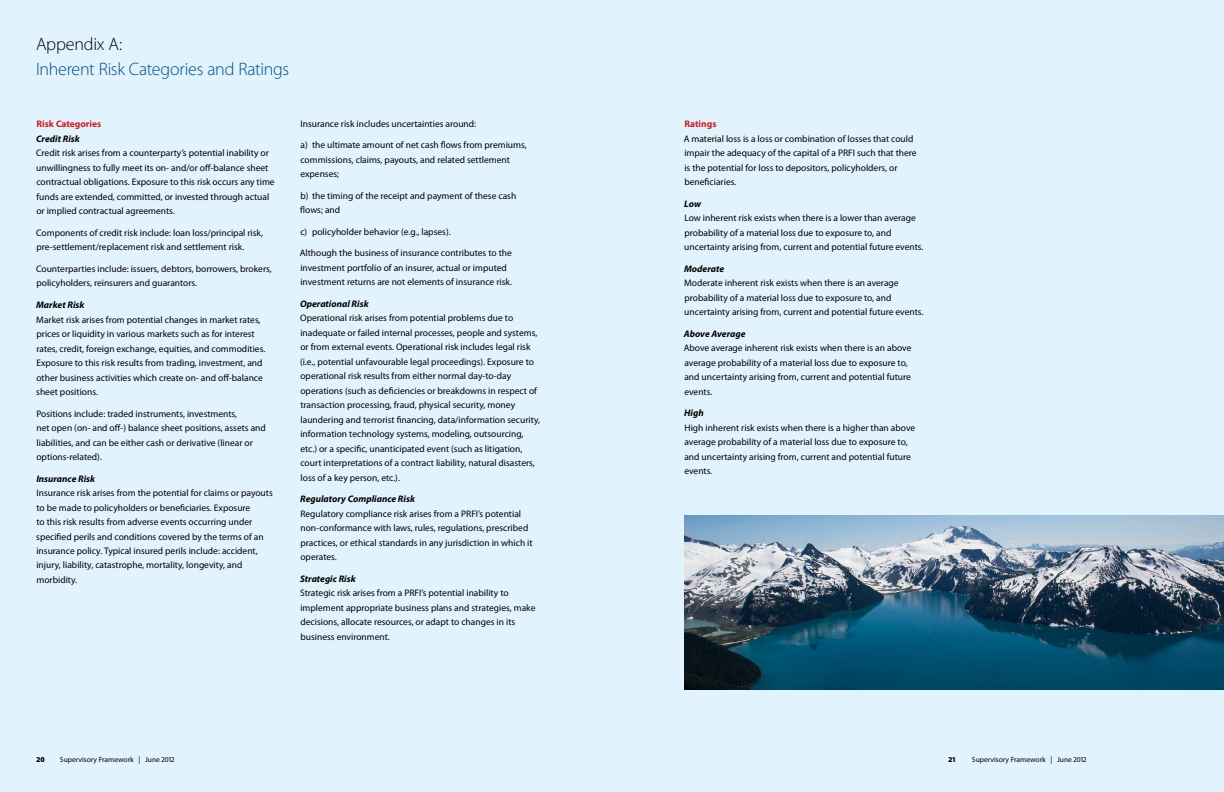
<style>
.page{position:relative;width:1224px;height:792px;background:#fff}
.page>*{position:absolute;margin:0;border:0;box-sizing:border-box;transform-origin:0 0}
.t1{font:300 18px "Myriad Pro";letter-spacing:-.015em;color:#004b8d}
.t2{font:300 18px "Myriad Pro";letter-spacing:-.01em;color:#000}
.t3{font:9.5px/14.5px "Myriad Pro";color:#000}
.t4{font:italic 700 9.5px "Myriad Pro";color:#000}
.t5{font:700 9.5px "Myriad Pro";color:#d71920}
.t6{font:7.5px "Myriad Pro";color:#000}
.t7{font:900 7.5px "Myriad Pro";color:#000}
</style>
<div class="page">
<div style="left:0;top:0;width:612px;height:792px;background:#e1f4fd"></div>
<div style="left:612px;top:0;width:612px;height:792px;background:#e1f4fd"></div>
<img style="left:684px;top:516px;width:540px;height:174px">
<h1 class="t2" style="left:36px;top:33px;width:88px">Appendix A:</h1>
<h1 class="t1" style="left:36px;top:59px;width:255px">Inherent Risk Categories and Ratings</h1>
<p class="t5" style="left:36px;top:118px;width:66px">Risk Categories</p>
<p class="t4" style="left:36px;top:132px;width:45px">Credit Risk</p>
<p class="t3" style="left:36px;top:145px;width:240px">Credit risk arises from a counterparty’s potential inability or unwillingness to fully meet its on- and/or off-balance sheet contractual obligations. Exposure to this risk occurs any time funds are extended, committed, or invested through actual or implied contractual agreements.</p>
<p class="t3" style="left:36px;top:225px;width:229px">Components of credit risk include: loan loss/principal risk, pre-settlement/replacement risk and settlement risk.</p>
<p class="t3" style="left:36px;top:261px;width:237px">Counterparties include: issuers, debtors, borrowers, brokers, policyholders, reinsurers and guarantors.</p>
<p class="t4" style="left:36px;top:299px;width:50px">Market Risk</p>
<p class="t3" style="left:36px;top:312px;width:231px">Market risk arises from potential changes in market rates, prices or liquidity in various markets such as for interest rates, credit, foreign exchange, equities, and commodities.<br>Exposure to this risk results from trading, investment, and other business activities which create on- and off-balance sheet positions.</p>
<p class="t3" style="left:36px;top:406px;width:231px">Positions include: traded instruments, investments,<br>net open (on- and off-) balance sheet positions, assets and liabilities, and can be either cash or derivative (linear or options-related).</p>
<p class="t4" style="left:36px;top:472px;width:60px">Insurance Risk</p>
<p class="t3" style="left:36px;top:485px;width:238px">Insurance risk arises from the potential for claims or payouts to be made to policyholders or beneficiaries. Exposure<br>to this risk results from adverse events occurring under specified perils and conditions covered by the terms of an insurance policy. Typical insured perils include: accident, injury, liability, catastrophe, mortality, longevity, and morbidity.</p>
<p class="t3" style="left:300px;top:116px;width:177px">Insurance risk includes uncertainties around:</p>
<p class="t3" style="left:300px;top:138px;width:228px">a) the ultimate amount of net cash flows from premiums, commissions, claims, payouts, and related settlement expenses;</p>
<p class="t3" style="left:300px;top:188px;width:218px">b) the timing of the receipt and payment of these cash flows; and</p>
<p class="t3" style="left:300px;top:224px;width:152px">c) policyholder behavior (e.g., lapses).</p>
<p class="t3" style="left:300px;top:246px;width:214px">Although the business of insurance contributes to the investment portfolio of an insurer, actual or imputed investment returns are not elements of insurance risk.</p>
<p class="t4" style="left:300px;top:298px;width:70px">Operational Risk</p>
<p class="t3" style="left:300px;top:311px;width:242px">Operational risk arises from potential problems due to inadequate or failed internal processes, people and systems, or from external events. Operational risk includes legal risk (i.e., potential unfavourable legal proceedings). Exposure to operational risk results from either normal day-to-day operations (such as deficiencies or breakdowns in respect of transaction processing, fraud, physical security, money laundering and terrorist financing, data/information security, information technology systems, modeling, outsourcing, etc.) or a specific, unanticipated event (such as litigation, court interpretations of a contract liability, natural disasters, loss of a key person, etc.).</p>
<p class="t4" style="left:300px;top:493px;width:116px">Regulatory Compliance Risk</p>
<p class="t3" style="left:300px;top:506px;width:234px">Regulatory compliance risk arises from a PRFI’s potential non-conformance with laws, rules, regulations, prescribed practices, or ethical standards in any jurisdiction in which it operates.</p>
<p class="t4" style="left:300px;top:573px;width:57px">Strategic Risk</p>
<p class="t3" style="left:300px;top:586px;width:237px">Strategic risk arises from a PRFI’s potential inability to implement appropriate business plans and strategies, make decisions, allocate resources, or adapt to changes in its business environment.</p>
<p class="t5" style="left:684px;top:118px;width:33px">Ratings</p>
<p class="t3" style="left:684px;top:131px;width:235px">A material loss is a loss or combination of losses that could impair the adequacy of the capital of a PRFI such that there is the potential for loss to depositors, policyholders, or beneficiaries.</p>
<p class="t4" style="left:684px;top:197px;width:18px">Low</p>
<p class="t3" style="left:684px;top:211px;width:241px">Low inherent risk exists when there is a lower than average probability of a material loss due to exposure to, and uncertainty arising from, current and potential future events.</p>
<p class="t4" style="left:684px;top:262px;width:41px">Moderate</p>
<p class="t3" style="left:684px;top:276px;width:241px">Moderate inherent risk exists when there is an average probability of a material loss due to exposure to, and uncertainty arising from, current and potential future events.</p>
<p class="t4" style="left:684px;top:327px;width:63px">Above Average</p>
<p class="t3" style="left:684px;top:341px;width:229px">Above average inherent risk exists when there is an above average probability of a material loss due to exposure to, and uncertainty arising from, current and potential future events.</p>
<p class="t4" style="left:684px;top:407px;width:21px">High</p>
<p class="t3" style="left:684px;top:420px;width:232px">High inherent risk exists when there is a higher than above average probability of a material loss due to exposure to, and uncertainty arising from, current and potential future events.</p>
<p class="t7" style="left:37px;top:754px;width:10px">20</p>
<p class="t6" style="left:60px;top:754px;width:116px">Supervisory Framework | June 2012</p>
<p class="t7" style="left:949px;top:754px;width:8px">21</p>
<p class="t6" style="left:972px;top:754px;width:116px">Supervisory Framework | June 2012</p>
</div>
